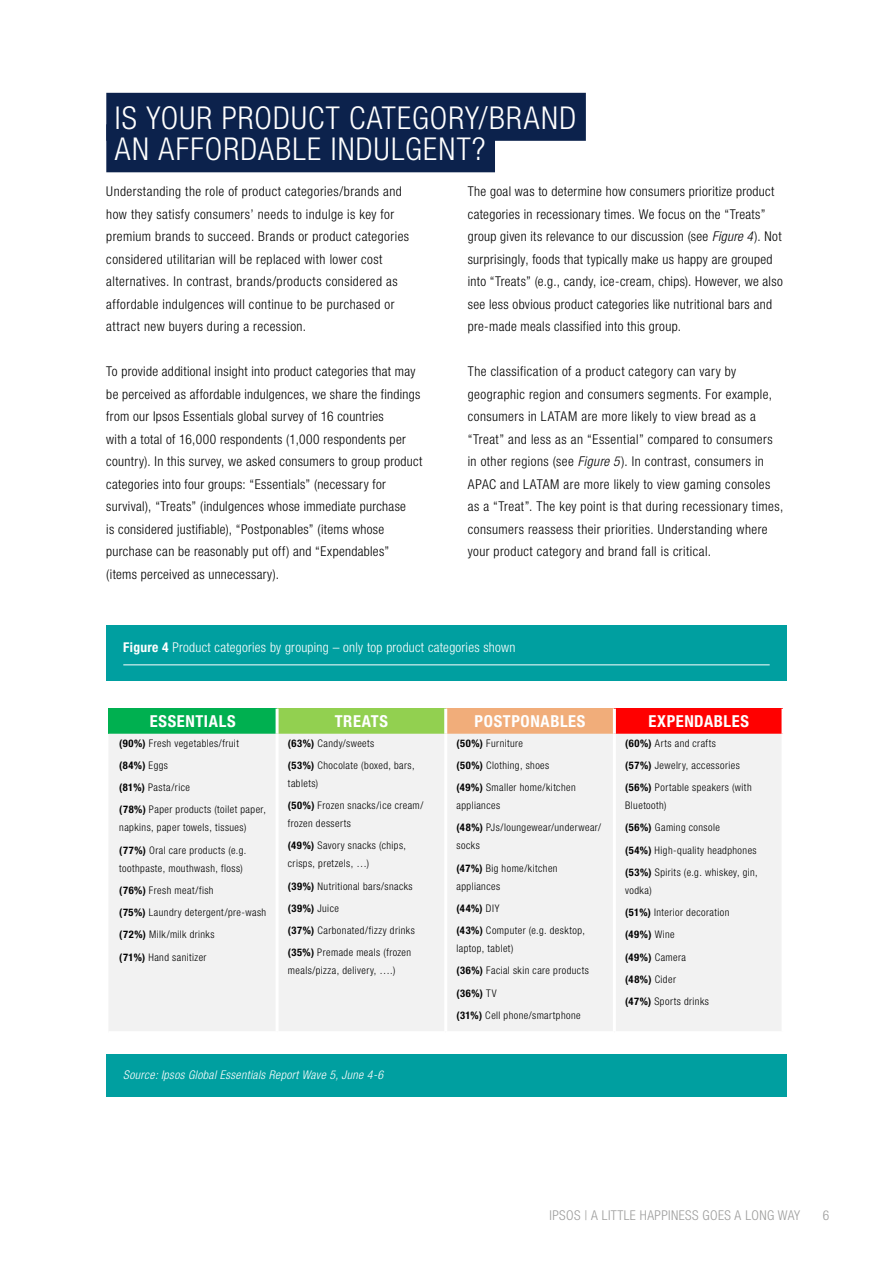
<style>
.page{position:relative;width:893px;height:1263px;background:#fff}
.page>*{position:absolute;margin:0;border:0;box-sizing:border-box;transform-origin:0 0}
.t1{font:300 condensed 31.5px/31.5px "Helvetica Neue LT Std";letter-spacing:.04em;color:#fff}
.t2{font:700 condensed 16.5px "Helvetica Neue LT Std";letter-spacing:.04em;color:#fff}
.t3{font:300 condensed 13.5px/22.5px "Helvetica Neue LT Std";letter-spacing:.03em;color:#000}
.t4{font:300 condensed 13.5px "Helvetica Neue LT Std";letter-spacing:.02em;color:#fff}
.t5{font:300 condensed 13.5px "Helvetica Neue LT Std";letter-spacing:.03em;color:#9d9d9c}
.t6{font:italic 300 condensed 12px "Helvetica Neue LT Std";letter-spacing:.03em;color:#fff}
.t7{font:300 condensed 10.5px/22.2px "Helvetica Neue LT Std";letter-spacing:.045em;color:#000}
.s1{font-style:italic}
.s2{font-weight:700}
</style>
<div class="page">
<div style="left:106px;top:93px;width:480px;height:48px;background:#0c224c"></div>
<div style="left:106px;top:124px;width:389px;height:48px;background:#0c224c"></div>
<div style="left:108px;top:709px;width:169px;height:25px;background:#00b050"></div>
<div style="left:277px;top:709px;width:169px;height:25px;background:#92d050"></div>
<div style="left:446px;top:709px;width:168px;height:25px;background:#f1ad7a"></div>
<div style="left:614px;top:709px;width:169px;height:25px;background:#f00"></div>
<div style="left:109px;top:734px;width:672px;height:297px;background:#f2f2f2"></div>
<hr style="left:276px;top:709px;width:3px;height:25px;background:#fff">
<hr style="left:444px;top:709px;width:3px;height:25px;background:#fff">
<hr style="left:613px;top:709px;width:3px;height:25px;background:#fff">
<hr style="left:781px;top:709px;width:3px;height:25px;background:#fff">
<hr style="left:276px;top:734px;width:3px;height:297px;background:#fff">
<hr style="left:444px;top:734px;width:3px;height:297px;background:#fff">
<hr style="left:613px;top:734px;width:3px;height:297px;background:#fff">
<div style="left:106px;top:625px;width:681px;height:55px;background:#009fa0"></div>
<hr style="left:123px;top:664px;width:647px;height:1px;background:#fff">
<div style="left:106px;top:1054px;width:681px;height:42px;background:#009fa0"></div>
<h1 class="t1" style="left:115px;top:102px;width:463px">IS YOUR PRODUCT CATEGORY/BRAND<br>AN AFFORDABLE INDULGENT?</h1>
<p class="t3" style="left:106px;top:180px;width:304px">Understanding the role of product categories/brands and how they satisfy consumers’ needs to indulge is key for premium brands to succeed. Brands or product categories considered utilitarian will be replaced with lower cost alternatives. In contrast, brands/products considered as affordable indulgences will continue to be purchased or attract new buyers during a recession.</p>
<p class="t3" style="left:106px;top:360px;width:318px">To provide additional insight into product categories that may be perceived as affordable indulgences, we share the findings from our Ipsos Essentials global survey of 16 countries<br>with a total of 16,000 respondents (1,000 respondents per country). In this survey, we asked consumers to group product categories into four groups: “Essentials” (necessary for survival), “Treats” (indulgences whose immediate purchase<br>is considered justifiable), “Postponables” (items whose purchase can be reasonably put off) and “Expendables” (items perceived as unnecessary).</p>
<p class="t3" style="left:468px;top:180px;width:317px">The goal was to determine how consumers prioritize product categories in recessionary times. We focus on the “Treats” group given its relevance to our discussion (see <span class="s1">Figure 4</span>). Not surprisingly, foods that typically make us happy are grouped into “Treats” (e.g., candy, ice-cream, chips). However, we also see less obvious product categories like nutritional bars and pre-made meals classified into this group.</p>
<p class="t3" style="left:468px;top:360px;width:317px">The classification of a product category can vary by geographic region and consumers segments. For example, consumers in LATAM are more likely to view bread as a “Treat” and less as an “Essential” compared to consumers in other regions (see <span class="s1">Figure 5</span>). In contrast, consumers in APAC and LATAM are more likely to view gaming consoles as a “Treat”. The key point is that during recessionary times, consumers reassess their priorities. Understanding where your product category and brand fall is critical.</p>
<p class="t4" style="left:123px;top:639px;width:394px"><span class="s2">Figure 4</span> Product categories by grouping – only top product categories shown</p>
<p class="t2" style="left:150px;top:711px;width:87px">ESSENTIALS</p>
<p class="t2" style="left:335px;top:711px;width:55px">TREATS</p>
<p class="t2" style="left:475px;top:711px;width:112px">POSTPONABLES</p>
<p class="t2" style="left:648px;top:711px;width:102px">EXPENDABLES</p>
<p class="t7" style="left:119px;top:732px;width:148px"><span class="s2">(90%)</span> Fresh vegetables/fruit <span class="s2">(84%)</span> Eggs<br><span class="s2">(81%)</span> Pasta/rice<br><span class="s2">(78%)</span> Paper products (toilet paper,</p>
<p class="t7" style="left:119px;top:816px;width:129px">napkins, paper towels, tissues) <span class="s2">(77%)</span> Oral care products (e.g.</p>
<p class="t7" style="left:119px;top:857px;width:149px">toothpaste, mouthwash, floss) <span class="s2">(76%)</span> Fresh meat/fish<br><span class="s2">(75%)</span> Laundry detergent/pre-wash <span class="s2">(72%)</span> Milk/milk drinks<br><span class="s2">(71%)</span> Hand sanitizer</p>
<p class="t7" style="left:625px;top:732px;width:128px"><span class="s2">(60%)</span> Arts and crafts<br><span class="s2">(57%)</span> Jewelry, accessories <span class="s2">(56%)</span> Portable speakers (with</p>
<p class="t7" style="left:625px;top:794px;width:134px">Bluetooth)<br><span class="s2">(56%)</span> Gaming console<br><span class="s2">(54%)</span> High-quality headphones <span class="s2">(53%)</span> Spirits (e.g. whiskey, gin,</p>
<p class="t7" style="left:625px;top:879px;width:106px">vodka)<br><span class="s2">(51%)</span> Interior decoration <span class="s2">(49%)</span> Wine<br><span class="s2">(49%)</span> Camera<br><span class="s2">(48%)</span> Cider<br><span class="s2">(47%)</span> Sports drinks</p>
<p class="t7" style="left:457px;top:732px;width:121px"><span class="s2">(50%)</span> Furniture<br><span class="s2">(50%)</span> Clothing, shoes <span class="s2">(49%)</span> Smaller home/kitchen</p>
<p class="t7" style="left:457px;top:794px;width:146px">appliances<br><span class="s2">(48%)</span> PJs/loungewear/underwear/</p>
<p class="t7" style="left:457px;top:834px;width:103px">socks<br><span class="s2">(47%)</span> Big home/kitchen</p>
<p class="t7" style="left:457px;top:875px;width:130px">appliances<br><span class="s2">(44%)</span> DIY<br><span class="s2">(43%)</span> Computer (e.g. desktop,</p>
<p class="t7" style="left:457px;top:937px;width:134px">laptop, tablet)<br><span class="s2">(36%)</span> Facial skin care products <span class="s2">(36%)</span> TV<br><span class="s2">(31%)</span> Cell phone/smartphone</p>
<p class="t7" style="left:288px;top:732px;width:128px"><span class="s2">(63%)</span> Candy/sweets<br><span class="s2">(53%)</span> Chocolate (boxed, bars,</p>
<p class="t7" style="left:288px;top:772px;width:137px">tablets)<br><span class="s2">(50%)</span> Frozen snacks/ice cream/</p>
<p class="t7" style="left:288px;top:812px;width:120px">frozen desserts<br><span class="s2">(49%)</span> Savory snacks (chips,</p>
<p class="t7" style="left:288px;top:852px;width:128px">crisps, pretzels, …)<br><span class="s2">(39%)</span> Nutritional bars/snacks <span class="s2">(39%)</span> Juice<br><span class="s2">(37%)</span> Carbonated/fizzy drinks <span class="s2">(35%)</span> Premade meals (frozen</p>
<p class="t7" style="left:288px;top:959px;width:109px">meals/pizza, delivery, ….)</p>
<p class="t6" style="left:123px;top:1068px;width:261px">Source: Ipsos Global Essentials Report Wave 5, June 4-6</p>
<p class="t5" style="left:549px;top:1208px;width:252px">IPSOS | A LITTLE HAPPINESS GOES A LONG WAY</p>
<p class="t5" style="left:823px;top:1208px;width:8px">6</p>
</div>
